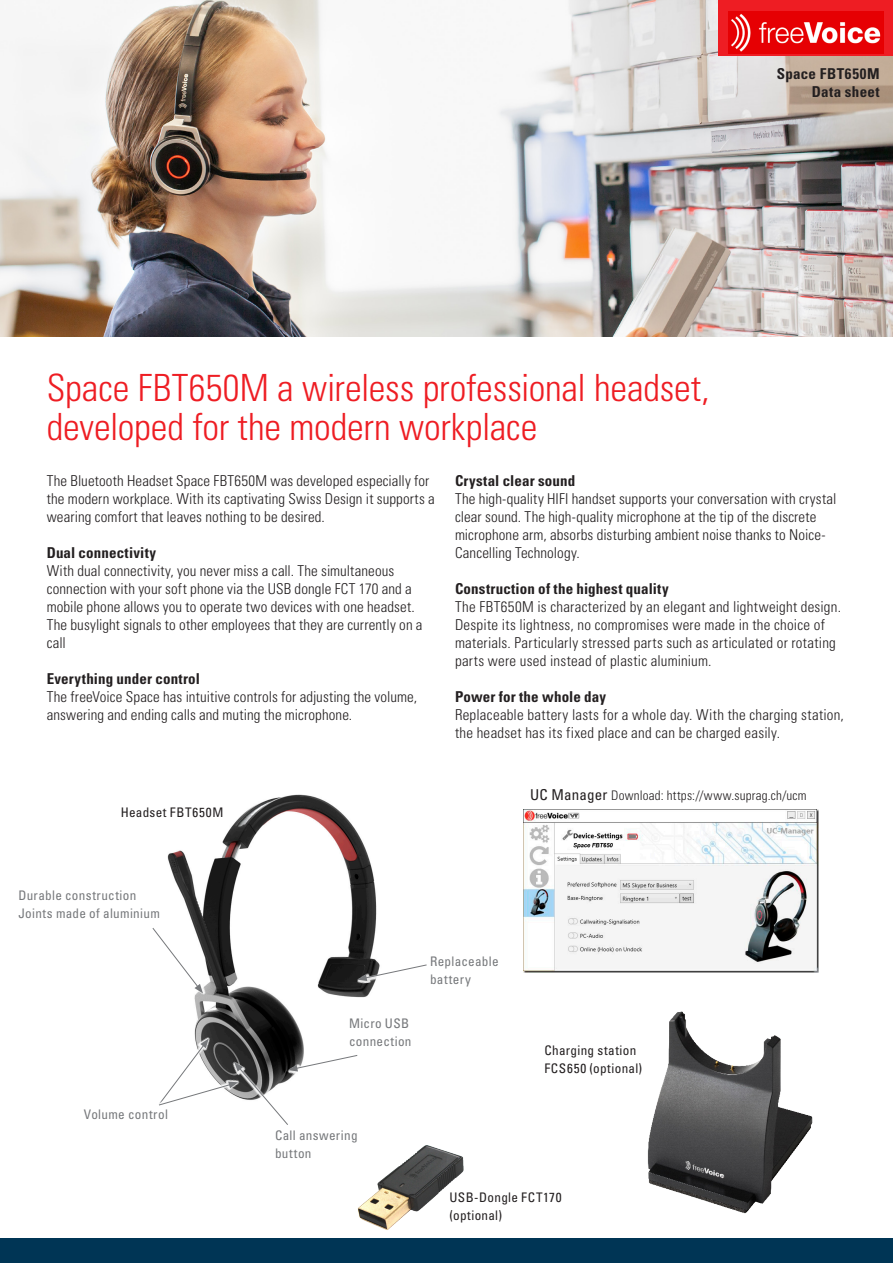
<style>
.page{position:relative;width:893px;height:1263px;background:#fff}
.page>*{position:absolute;margin:0;border:0;box-sizing:border-box;transform-origin:0 0}
.t1{font:300 condensed 37.5px/39px "Univers LT Std";letter-spacing:-.005em;color:#ee1d23}
.t2{font:300 condensed 15px/18px "Univers LT Std";letter-spacing:.01em;color:#231f20}
.t3{font:700 condensed 15px "Univers LT Std";letter-spacing:.01em;color:#231f20}
.t4{font:700 condensed 15px/18px "Univers LT Std";letter-spacing:.03em;color:#231f20;text-align:right}
.t5{font:condensed 13.2px/18px "Univers";letter-spacing:.025em;color:#76787b}
.t6{font:condensed 13.2px/18px "Univers";letter-spacing:.03em;color:#231f20}
.t7{font:300 condensed 13.2px "Univers LT Std";letter-spacing:.015em;color:#231f20}
.s1{font-family:"Univers";font-weight:400;font-size:15px}
</style>
<div class="page">
<img style="left:0;top:0;width:893px;height:336px">
<div style="left:0;top:1238px;width:893px;height:25px;background:#003555"></div>
<div style="left:719px;top:0;width:174px;height:55px;background:#ee1d23"></div>
<img style="left:729px;top:11px;width:154px;height:42px">
<img style="left:357px;top:1145px;width:107px;height:85px">
<img style="left:167px;top:794px;width:210px;height:240px">
<svg style="left:159px;top:1034px;width:199px;height:91px"></svg>
<svg style="left:152px;top:923px;width:56px;height:75px"></svg>
<img style="left:523px;top:809px;width:295px;height:164px">
<img style="left:647px;top:1011px;width:166px;height:203px">
<svg style="left:354px;top:959px;width:73px;height:26px"></svg>
<p class="t4" style="left:777px;top:65px;width:104px">Space FBT650M<br>Data sheet</p>
<h1 class="t1" style="left:47px;top:369px;width:664px">Space FBT650M a wireless professional headset, developed for the modern workplace</h1>
<p class="t3" style="left:455px;top:471px;width:122px">Crystal clear sound</p>
<p class="t2" style="left:455px;top:490px;width:383px">The high-quality HIFI handset supports your conversation with crystal clear sound. The high-quality microphone at the tip of the discrete microphone arm, absorbs disturbing ambient noise thanks to Noice-Cancelling Technology.</p>
<p class="t3" style="left:455px;top:579px;width:215px">Construction of the highest quality</p>
<p class="t2" style="left:455px;top:598px;width:387px">The FBT650M is characterized by an elegant and lightweight design.<br>Despite its lightness, no compromises were made in the choice of materials. Particularly stressed parts such as articulated or rotating parts were used instead of plastic aluminium.</p>
<p class="t3" style="left:455px;top:687px;width:153px">Power for the whole day</p>
<p class="t2" style="left:455px;top:706px;width:390px">Replaceable battery lasts for a whole day. With the charging station, the headset has its fixed place and can be charged easily.</p>
<p class="t2" style="left:47px;top:472px;width:390px">The Bluetooth Headset Space FBT650M was developed especially for the modern workplace. With its captivating Swiss Design it supports a wearing comfort that leaves nothing to be desired.</p>
<p class="t3" style="left:47px;top:543px;width:111px">Dual connectivity</p>
<p class="t2" style="left:47px;top:562px;width:377px">With dual connectivity, you never miss a call. The simultaneous connection with your soft phone via the USB dongle FCT 170 and a mobile phone allows you to operate two devices with one headset.<br>The busylight signals to other employees that they are currently on a call</p>
<p class="t3" style="left:47px;top:669px;width:155px">Everything under control</p>
<p class="t2" style="left:47px;top:688px;width:372px">The freeVoice Space has intuitive controls for adjusting the volume, answering and ending calls and muting the microphone.</p>
<p class="t6" style="left:121px;top:803px;width:104px">Headset FBT650M</p>
<p class="t5" style="left:18px;top:886px;width:143px">Durable construction<br>Joints made of aluminium</p>
<p class="t5" style="left:84px;top:1105px;width:86px">Volume control</p>
<p class="t7" style="left:530px;top:787px;width:278px"><span class="s1">UC Manager</span> Download: https://www.suprag.ch/ucm</p>
<p class="t5" style="left:349px;top:1014px;width:64px">Micro USB connection</p>
<p class="t5" style="left:430px;top:952px;width:70px">Replaceable battery</p>
<p class="t6" style="left:544px;top:1041px;width:99px">Charging station<br>FCS650 (optional)</p>
<p class="t5" style="left:275px;top:1126px;width:84px">Call answering button</p>
<p class="t6" style="left:449px;top:1188px;width:114px">USB-Dongle FCT170 (optional)</p>
</div>
